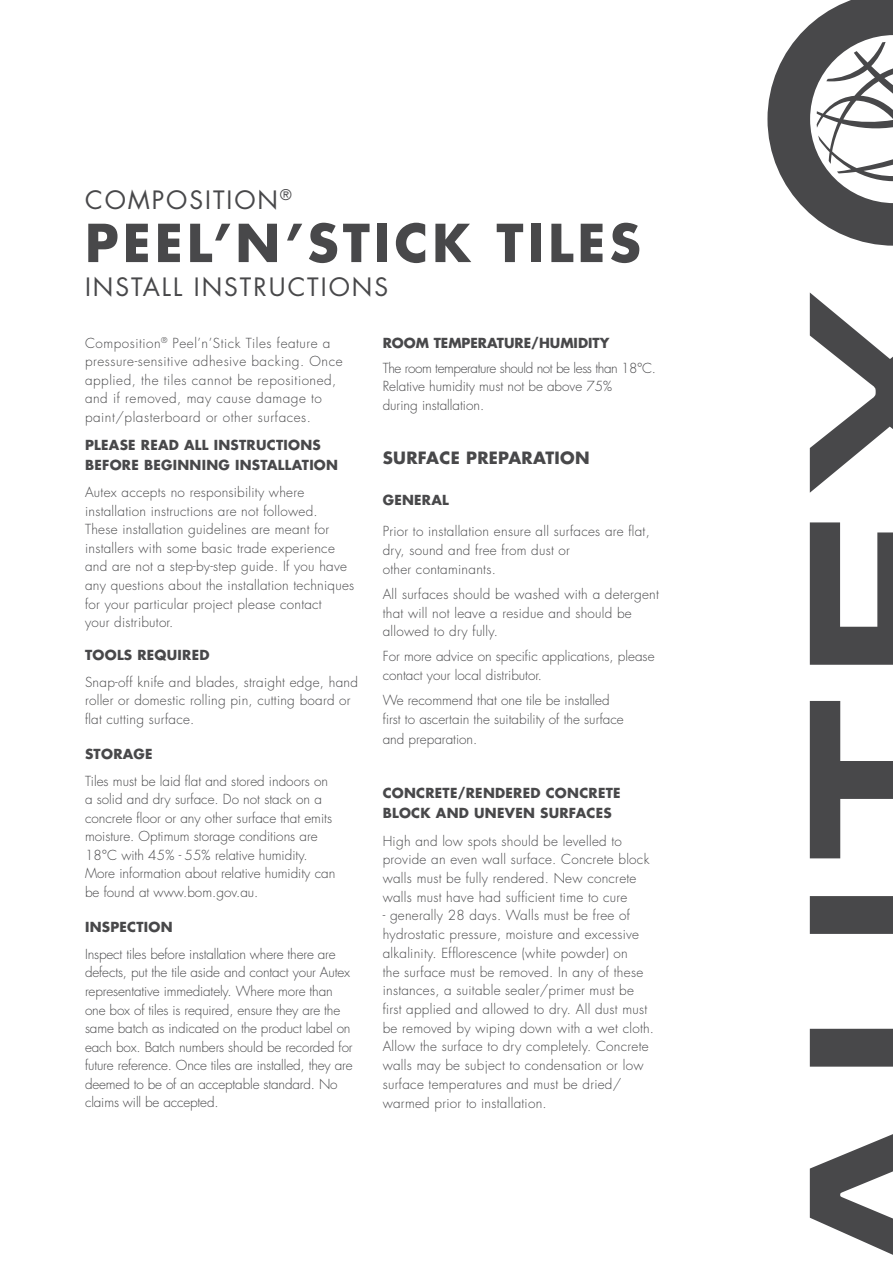
<style>
.page{position:relative;width:893px;height:1263px;background:#fff}
.page>*{position:absolute;margin:0;border:0;box-sizing:border-box;transform-origin:0 0}
.t1{font:700 50.85px "Futura Std";letter-spacing:.08em;color:#48484a}
.t2{font:24.6px "Futura Std";letter-spacing:.08em;color:#48484a}
.t3{font:700 16.5px "Futura Std";letter-spacing:.02em;color:#48484a}
.t4{font:300 13.5px/18.8px "Futura Std";letter-spacing:.02em;color:#48484a}
.t5{font:300 13.5px/18.6px "Futura Std";color:#48484a}
.t6{font:300 13.5px/18.6px "Futura Std";letter-spacing:-.01em;color:#48484a}
.t7{font:300 13.5px/18.6px "Futura Std";letter-spacing:.04em;color:#48484a}
.t8{font:700 13.5px/19.8px "Futura Std";letter-spacing:.02em;color:#48484a}
.t9{font:700 13.5px "Futura Std";color:#48484a}
</style>
<div class="page">
<svg style="left:767px;top:0;width:126px;height:246px"></svg>
<svg style="left:810px;top:896px;width:83px;height:171px"></svg>
<svg style="left:810px;top:701px;width:83px;height:157px"></svg>
<svg style="left:810px;top:292px;width:83px;height:201px"></svg>
<svg style="left:810px;top:522px;width:83px;height:143px"></svg>
<svg style="left:810px;top:1134px;width:83px;height:121px"></svg>
<h2 class="t2" style="left:85px;top:184px;width:208px">COMPOSITION<sup>®</sup></h2>
<h1 class="t1" style="left:85px;top:209px;width:557px">PEEL’N’STICK TILES</h1>
<h2 class="t2" style="left:85px;top:271px;width:305px">INSTALL INSTRUCTIONS</h2>
<p class="t7" style="left:85px;top:334px;width:259px">Composition<sup>®</sup> Peel’n’Stick Tiles feature a pressure-sensitive adhesive backing. Once applied, the tiles cannot be repositioned, and if removed, may cause damage to paint/plasterboard or other surfaces.</p>
<p class="t8" style="left:85px;top:435px;width:255px">PLEASE READ ALL INSTRUCTIONS<br>BEFORE BEGINNING INSTALLATION</p>
<p class="t4" style="left:85px;top:483px;width:271px">Autex accepts no responsibility where installation instructions are not followed.<br>These installation guidelines are meant for installers with some basic trade experience and are not a step-by-step guide. If you have any questions about the installation techniques for your particular project please contact<br>your distributor.</p>
<p class="t8" style="left:85px;top:644px;width:126px">TOOLS REQUIRED</p>
<p class="t4" style="left:85px;top:673px;width:274px">Snap-off knife and blades, straight edge, hand roller or domestic rolling pin, cutting board or flat cutting surface.</p>
<p class="t8" style="left:85px;top:743px;width:69px">STORAGE</p>
<p class="t5" style="left:85px;top:772px;width:252px">Tiles must be laid flat and stored indoors on a solid and dry surface. Do not stack on a concrete floor or any other surface that emits moisture. Optimum storage conditions are 18°C with 45% - 55% relative humidity.<br>More information about relative humidity can be found at www.bom.gov.au.</p>
<p class="t8" style="left:85px;top:916px;width:89px">INSPECTION</p>
<p class="t6" style="left:85px;top:945px;width:269px">Inspect tiles before installation where there are defects, put the tile aside and contact your Autex representative immediately. Where more than one box of tiles is required, ensure they are the same batch as indicated on the product label on each box. Batch numbers should be recorded for future reference. Once tiles are installed, they are deemed to be of an acceptable standard. No claims will be accepted.</p>
<p class="t9" style="left:383px;top:334px;width:228px">ROOM TEMPERATURE/HUMIDITY</p>
<p class="t5" style="left:383px;top:359px;width:275px">The room temperature should not be less than 18°C.<br>Relative humidity must not be above 75%<br>during installation.</p>
<p class="t3" style="left:383px;top:446px;width:208px">SURFACE PREPARATION</p>
<p class="t8" style="left:383px;top:490px;width:68px">GENERAL</p>
<p class="t4" style="left:383px;top:522px;width:269px">Prior to installation ensure all surfaces are flat, dry, sound and free from dust or<br>other contaminants.</p>
<p class="t4" style="left:383px;top:585px;width:278px">All surfaces should be washed with a detergent that will not leave a residue and should be allowed to dry fully.</p>
<p class="t5" style="left:383px;top:647px;width:273px">For more advice on specific applications, please contact your local distributor.</p>
<p class="t5" style="left:383px;top:691px;width:243px;line-height:19.4px">We recommend that one tile be installed first to ascertain the suitability of the surface and preparation.</p>
<p class="t8" style="left:383px;top:783px;width:239px">CONCRETE/RENDERED CONCRETE<br>BLOCK AND UNEVEN SURFACES</p>
<p class="t4" style="left:383px;top:832px;width:268px">High and low spots should be levelled to provide an even wall surface. Concrete block walls must be fully rendered. New concrete walls must have had sufficient time to cure</p>
<p class="t4" style="left:383px;top:906px;width:273px">- generally 28 days. Walls must be free of hydrostatic pressure, moisture and excessive alkalinity. Efflorescence (white powder) on<br>the surface must be removed. In any of these instances, a suitable sealer/primer must be first applied and allowed to dry. All dust must be removed by wiping down with a wet cloth.<br>Allow the surface to dry completely. Concrete walls may be subject to condensation or low surface temperatures and must be dried/ warmed prior to installation.</p>
</div>
